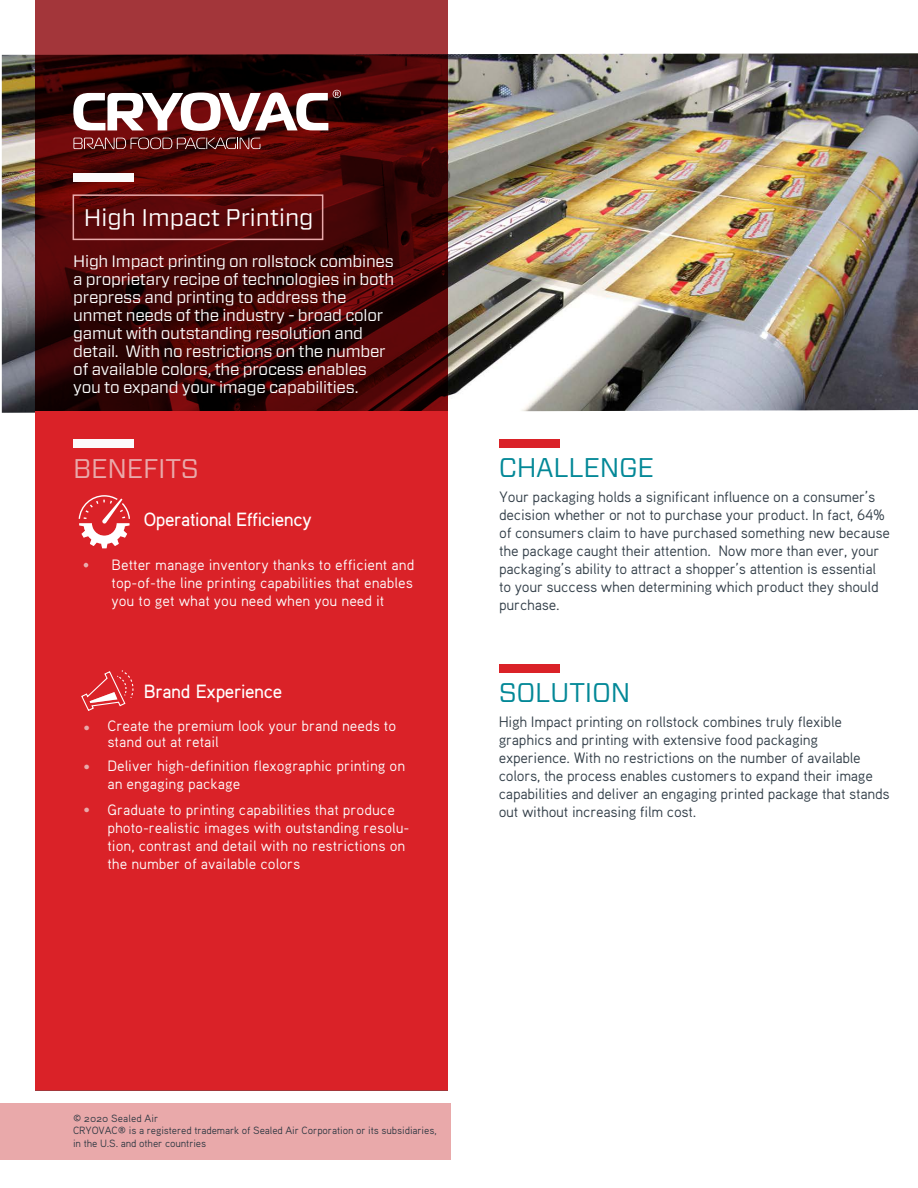
<style>
.page{position:relative;width:918px;height:1188px;background:#fff}
.page>*{position:absolute;margin:0;border:0;box-sizing:border-box;transform-origin:0 0}
.t1{font:27px "Forza";letter-spacing:-.01em;color:#038897}
.t2{font:27px "Forza";letter-spacing:-.01em;color:#e9a9aa}
.t3{font:24px "Forza";color:#fff}
.t4{font:500 19.2px "Aaux Pro";letter-spacing:-.02em;color:#fff}
.t5{font:16.5px/18px "Forza";letter-spacing:-.015em;color:#fff}
.t6{font:15px/18px "Aaux Pro";letter-spacing:-.015em;color:#323e48}
.t7{font:15px/18px "Aaux Pro";color:#fdfefe}
.t8{font:15px "Aaux Pro";color:#e9a9aa}
.t9{font:10.5px/12.6px "Aaux Pro OSF";letter-spacing:-.01em;color:#2e3842}
</style>
<div class="page">
<img style="left:2px;top:53px;width:916px;height:360px">
<div style="left:35px;top:0;width:412px;height:1090px;background:#a3363a"></div>
<svg style="left:35px;top:56px;width:412px;height:356px;background:#410505"></svg>
<div style="left:35px;top:412px;width:412px;height:678px;background:#da2228"></div>
<svg style="left:73px;top:138px;width:187px;height:11px;background:#783b3a"></svg>
<svg style="left:73px;top:90px;width:268px;height:41px;background:#9c7b7c"></svg>
<div style="left:73px;top:173px;width:61px;height:9px;background:#fcfafb"></div>
<div style="left:0;top:1104px;width:451px;height:56px;background:#e9a9aa"></div>
<div style="left:73px;top:194px;width:250px;height:46px;border:2px solid #e9a9aa"></div>
<svg style="left:84px;top:563px;width:4px;height:4px"></svg>
<div style="left:499px;top:439px;width:61px;height:9px;background:#da2228"></div>
<div style="left:499px;top:664px;width:61px;height:9px;background:#da2228"></div>
<svg style="left:79px;top:495px;width:51px;height:53px"></svg>
<svg style="left:81px;top:670px;width:52px;height:41px"></svg>
<div style="left:73px;top:439px;width:61px;height:9px;background:#fcfafb"></div>
<h2 class="t3" style="left:84px;top:201px;width:231px">High Impact Printing</h2>
<p class="t5" style="left:73px;top:252px;width:323px">High Impact printing on rollstock combines a proprietary recipe of technologies in both prepress and printing to address the unmet needs of the industry - broad color gamut with outstanding resolution and detail. With no restrictions on the number of available colors, the process enables you to expand your image capabilities.</p>
<h1 class="t2" style="left:73px;top:451px;width:127px">BENEFITS</h1>
<p class="t4" style="left:144px;top:507px;width:170px">Operational Efficiency</p>
<p class="t7" style="left:112px;top:555px;width:304px;text-align:justify">Better manage inventory thanks to efficient and top-of-the line printing capabilities that enables you to get what you need when you need it</p>
<p class="t8" style="left:83px;top:718px;width:8px">•</p>
<p class="t8" style="left:83px;top:757px;width:8px">•</p>
<p class="t8" style="left:83px;top:801px;width:8px">•</p>
<p class="t4" style="left:144px;top:680px;width:140px">Brand Experience</p>
<p class="t7" style="left:107px;top:717px;width:290px;line-height:16.5px">Create the premium look your brand needs to stand out at retail</p>
<p class="t7" style="left:107px;top:757px;width:299px">Deliver high-definition flexographic printing on an engaging package</p>
<p class="t7" style="left:107px;top:800px;width:304px">Graduate to printing capabilities that produce photo-realistic images with outstanding resolu&shy;tion, contrast and detail with no restrictions on the number of available colors</p>
<h1 class="t1" style="left:499px;top:449px;width:157px">CHALLENGE</h1>
<p class="t6" style="left:499px;top:488px;width:392px">Your packaging holds a significant influence on a consumer’s decision whether or not to purchase your product. In fact, 64% of consumers claim to have purchased something new because the package caught their attention. Now more than ever, your packaging’s ability to attract a shopper’s attention is essential to your success when determining which product they should purchase.</p>
<h1 class="t1" style="left:499px;top:674px;width:133px">SOLUTION</h1>
<p class="t6" style="left:499px;top:713px;width:393px">High Impact printing on rollstock combines truly flexible graphics and printing with extensive food packaging experience. With no restrictions on the number of available colors, the process enables customers to expand their image capabilities and deliver an engaging printed package that stands out without increasing film cost.</p>
<p class="t9" style="left:73px;top:1111px;width:365px">© 2020 Sealed Air<br>CRYOVAC® is a registered trademark of Sealed Air Corporation or its subsidiaries, in the U.S. and other countries</p>
</div>
